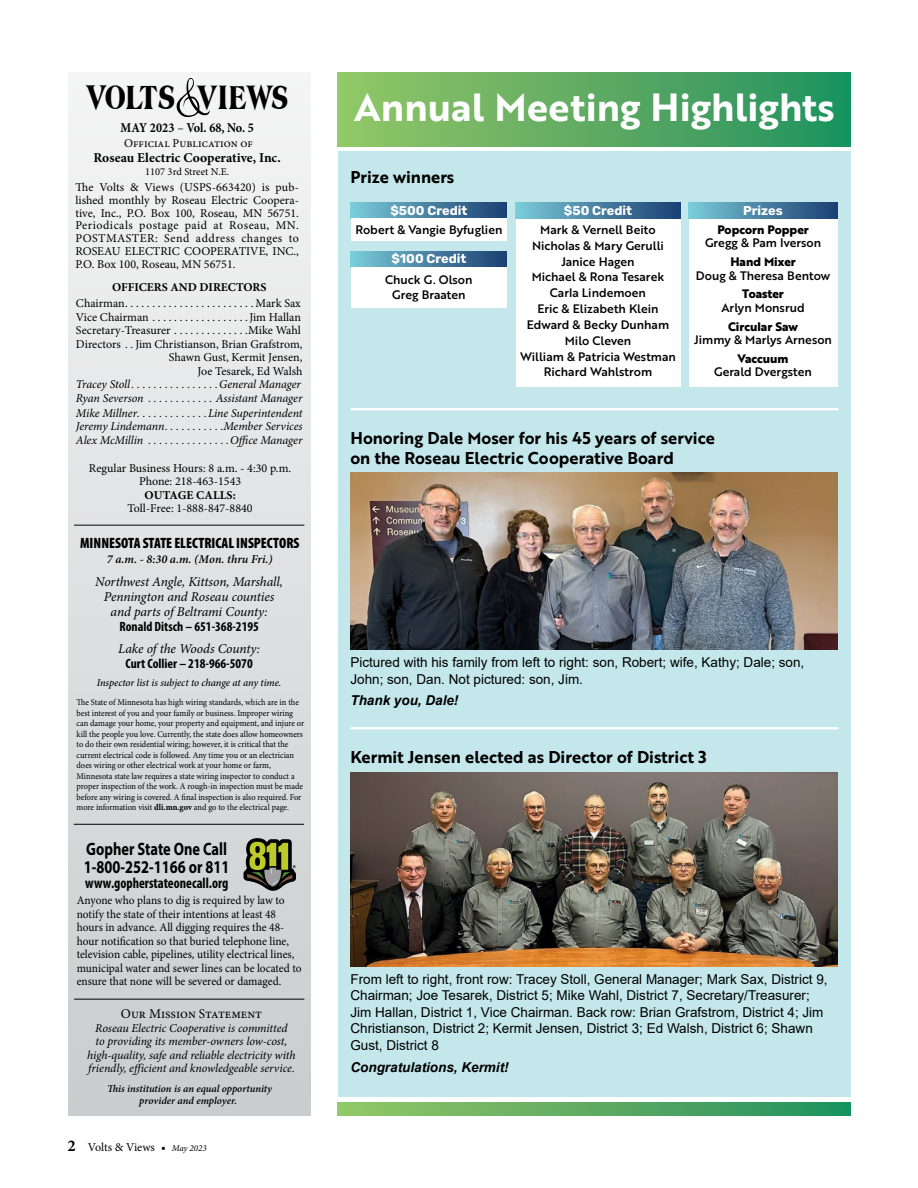
<style>
.page{position:relative;width:918px;height:1188px;background:#fff}
.page>*{position:absolute;margin:0;border:0;box-sizing:border-box;transform-origin:0 0}
.t1{font:38.25px "Brother 1816 Bold";color:#fff}
.t2{font:800 condensed 36px "Americana BT";letter-spacing:-.01em;color:#000;scale:.89 1}
.t3{font:800 condensed 35.55px "Americana BT";letter-spacing:.04em;color:#000;scale:.89 1}
.t4{font:700 18px/18px "Myriad Pro";color:#000;scale:.8 1}
.t5{font:16.65px/19.5px "Brother 1816 Bold";color:#000}
.t6{font:900 condensed 15px "Myriad Pro";color:#000}
.t7{font:700 condensed 15px "Myriad Pro";color:#000;scale:.93 1}
.t8{font:13.65px/16.5px "Arial";color:#000}
.t9{font:italic 700 13.65px "Arial";color:#000}
.t10{font:italic 13.5px/15px "Minion Pro";letter-spacing:-.01em;color:#000;text-align:center}
.t11{font:700 condensed 13.5px "Myriad Pro";color:#000}
.t12{font:700 13.5px "Minion Pro";color:#000}
.t13{font:13.5px "Minion Pro";color:#000}
.t14{font:700 13.5px "Minion Pro";color:#000;scale:.9 1}
.t15{font:700 12.75px "Rubik";color:#fff}
.t16{font:12px/12.8px "Minion Pro";color:#000;text-align:justify}
.t17{font:italic 12px/13.5px "Minion Pro";letter-spacing:-.005em;color:#000}
.t18{font:12px/15.9px "Brother 1816 Medium";color:#010101;text-align:center}
.t19{font:12px/13.5px "Minion Pro";color:#000;scale:.95 1}
.t20{font:700 12px "Brother 1816 Extra";color:#010101}
.t21{font:700 12px "Minion Pro";color:#000}
.t22{font:italic 600 12px "Minion Pro";color:#000}
.t23{font:italic 600 10.5px/12px "Minion Pro";letter-spacing:-.005em;color:#000;text-align:center}
.t24{font:italic 500 10.5px "Minion Pro";letter-spacing:-.01em;color:#000}
.t25{font:10.5px "Minion Pro";color:#000}
.t26{font:9px/10.5px "Minion Pro";letter-spacing:-.005em;color:#000;scale:.93 1}
.s1{font-weight:400}
.s2{font-weight:700}
.s3{font-weight:700;font-size:16.5px}
.s4{font-style:italic;font-size:9px}
</style>
<div class="page">
<div style="left:338px;top:151px;width:513px;height:946px;background:#c3e7eb"></div>
<div style="left:338px;top:72px;width:513px;height:75px;background:linear-gradient(to right,#96c667,#20915f)"></div>
<svg style="left:338px;top:1102px;width:513px;height:14px"></svg>
<div style="left:68px;top:72px;width:242px;height:1044px;background:linear-gradient(to bottom,#f5f5f5,#cacbcd)"></div>
<hr style="left:74px;top:525px;width:230px;height:1px;background:#000">
<hr style="left:74px;top:824px;width:230px;height:1px;background:#000">
<hr style="left:74px;top:999px;width:230px;height:1px;background:#000">
<svg style="left:244px;top:838px;width:52px;height:53px"></svg>
<img style="left:350px;top:772px;width:488px;height:195px">
<img style="left:350px;top:472px;width:488px;height:178px">
<hr style="left:351px;top:727px;width:487px;height:2px;background:#fff">
<hr style="left:351px;top:408px;width:487px;height:2px;background:#fff">
<div style="left:351px;top:203px;width:156px;height:16px;background:linear-gradient(to right,#7bc9d8,#1b3f71)"></div>
<div style="left:351px;top:219px;width:156px;height:22px;background:#fff"></div>
<div style="left:351px;top:251px;width:156px;height:16px;background:linear-gradient(to right,#7bc9d8,#1b3f71)"></div>
<div style="left:351px;top:267px;width:156px;height:41px;background:#fff"></div>
<div style="left:516px;top:203px;width:164px;height:16px;background:linear-gradient(to right,#7ac9d7,#1b3f71)"></div>
<div style="left:516px;top:219px;width:164px;height:168px;background:#fff"></div>
<div style="left:689px;top:203px;width:148px;height:16px;background:linear-gradient(to right,#7bc9d8,#1b3f71)"></div>
<div style="left:689px;top:219px;width:148px;height:168px;background:#fff"></div>
<div style="left:171px;top:76px;width:40px;height:44px;background:#f4f4f4"></div>
<h2 class="t2" style="left:87px;top:74px;width:101px">VOLTS</h2>
<h3 class="t3" style="left:198px;top:75px;width:103px">VIEWS</h3>
<h3 class="t14" style="left:121px;top:118px;width:150px">MAY 2023 <span class="s1">–</span> Vol. 68, No. 5</h3>
<h3 class="t16" style="left:124px;top:137px;width:130px">Official Publication of</h3>
<h3 class="t12" style="left:94px;top:148px;width:189px">Roseau Electric Cooperative, Inc.</h3>
<p class="t25" style="left:145px;top:165px;width:86px">1107 3rd Street N.E.</p>
<p class="t16" style="left:75px;top:181px;width:225px">The Volts &amp; Views (USPS-663420) is pub&shy;lished monthly by Roseau Electric Coopera&shy;tive, Inc., P.O. Box 100, Roseau, MN 56751.<br>Periodicals postage paid at Roseau, MN.<br>POSTMASTER: Send address changes to ROSEAU ELECTRIC COOPERATIVE, INC., P.O. Box 100, Roseau, MN 56751.</p>
<h3 class="t21" style="left:112px;top:278px;width:156px">OFFICERS AND DIRECTORS</h3>
<h3 class="t16" style="left:76px;top:297px;width:53px">Chairman........................</h3>
<h3 class="t16" style="left:256px;top:297px;width:47px">Mark Sax</h3>
<h3 class="t16" style="left:76px;top:311px;width:78px">Vice Chairman..................</h3>
<h3 class="t16" style="left:250px;top:311px;width:53px">Jim Hallan</h3>
<h3 class="t16" style="left:76px;top:324px;width:100px">Secretary-Treasurer..............</h3>
<h3 class="t16" style="left:76px;top:324px;width:228px;line-height:13.5px;text-align:right">Mike Wahl<br>Directors.. Jim Christianson, Brian Grafstrom,<br>Shawn Gust, Kermit Jensen,<br>Joe Tesarek, Ed Walsh</h3>
<h3 class="t17" style="left:76px;top:378px;width:228px">Tracey Stoll . . . . . . . . . . . . . . . General Manager<br>Ryan Severson . . . . . . . . . . . Assistant Manager</h3>
<h3 class="t17" style="left:76px;top:406px;width:228px;text-align:justify">Mike Millner . . . . . . . . . . . . Line Superintendent Jeremy Lindemann . . . . . . . . . . Member Services Alex McMillin . . . . . . . . . . . . . . Office Manager</h3>
<h3 class="t16" style="left:89px;top:461px;width:204px;line-height:13.5px;text-align:center">Regular Business Hours: 8 a.m. - 4:30 p.m.<br>Phone: 218-463-1543</h3>
<h3 class="t21" style="left:145px;top:486px;width:93px">OUTAGE CALLS:</h3>
<h3 class="t16" style="left:128px;top:502px;width:127px">Toll-Free: 1-888-847-8840</h3>
<h3 class="t6" style="left:80px;top:534px;width:221px">MINNESOTA STATE ELECTRICAL INSPECTORS</h3>
<h3 class="t22" style="left:107px;top:551px;width:167px">7 a.m. - 8:30 a.m. (Mon. thru Fri.)</h3>
<h3 class="t10" style="left:95px;top:574px;width:189px">Northwest Angle, Kittson, Marshall,<br>Pennington and Roseau counties and parts of Beltrami County:</h3>
<h3 class="t11" style="left:119px;top:618px;width:141px">Ronald Ditsch – 651-368-2195</h3>
<h3 class="t10" style="left:118px;top:641px;width:143px">Lake of the Woods County:</h3>
<h3 class="t11" style="left:125px;top:655px;width:129px">Curt Collier – 218-966-5070</h3>
<p class="t24" style="left:97px;top:676px;width:186px">Inspector list is subject to change at any time.</p>
<p class="t26" style="left:77px;top:697px;width:246px">The State of Minnesota has high wiring standards, which are in the best interest of you and your family or business. Improper wiring can damage your home, your property and equipment, and injure or kill the people you love. Currently, the state does allow homeowners to do their own residential wiring; however, it is critical that the current electrical code is followed. Any time you or an electrician does wiring or other electrical work at your home or farm, Minnesota state law requires a state wiring inspector to conduct a proper inspection of the work. A rough-in inspection must be made before any wiring is covered. A final inspection is also required. For more information visit <span class="s2">dli.mn.gov</span> and go to the electrical page.</p>
<h3 class="t4" style="left:84px;top:839px;width:183px">Gopher State One Call<br>1-800-252-1166 or 811</h3>
<h3 class="t7" style="left:85px;top:873px;width:156px">www.gopherstateonecall.org</h3>
<p class="t19" style="left:77px;top:894px;width:238px">Anyone who plans to dig is required by law to notify the state of their intentions at least 48 hours in advance. All digging requires the 48- hour notification so that buried telephone line, television cable, pipelines, utility electrical lines, municipal water and sewer lines can be located to ensure that none will be severed or damaged.</p>
<h3 class="t13" style="left:121px;top:1005px;width:143px">Our Mission Statement</h3>
<h3 class="t17" style="left:87px;top:1021px;width:210px;text-align:center">Roseau Electric Cooperative is committed<br>to providing its member-owners low-cost, high-quality, safe and reliable electricity with friendly, efficient and knowledgeable service.</h3>
<p class="t23" style="left:107px;top:1082px;width:166px">This institution is an equal opportunity provider and employer.</p>
<h3 class="t16" style="left:68px;top:1141px;width:141px"><span class="s3">2</span> Volts &amp; Views • <span class="s4">May 2023</span></h3>
<h1 class="t1" style="left:354px;top:78px;width:482px">Annual Meeting Highlights</h1>
<h3 class="t5" style="left:350px;top:166px;width:105px">Prize winners</h3>
<h3 class="t15" style="left:390px;top:203px;width:78px">$500 Credit</h3>
<h3 class="t18" style="left:355px;top:221px;width:148px">Robert &amp; Vangie Byfuglien</h3>
<h3 class="t15" style="left:391px;top:252px;width:77px">$100 Credit</h3>
<h3 class="t18" style="left:385px;top:271px;width:89px">Chuck G. Olson<br>Greg Braaten</h3>
<h3 class="t15" style="left:564px;top:203px;width:70px">$50 Credit</h3>
<h3 class="t18" style="left:520px;top:221px;width:157px">Mark &amp; Vernell Beito<br>Nicholas &amp; Mary Gerulli<br>Janice Hagen<br>Michael &amp; Rona Tesarek<br>Carla Lindemoen<br>Eric &amp; Elizabeth Klein<br>Edward &amp; Becky Dunham<br>Milo Cleven<br>William &amp; Patricia Westman<br>Richard Wahlstrom</h3>
<h3 class="t15" style="left:743px;top:203px;width:41px">Prizes</h3>
<h3 class="t20" style="left:717px;top:220px;width:93px">Popcorn Popper</h3>
<h3 class="t18" style="left:705px;top:235px;width:118px">Gregg &amp; Pam Iverson</h3>
<h3 class="t20" style="left:730px;top:253px;width:67px">Hand Mixer</h3>
<h3 class="t18" style="left:696px;top:267px;width:136px">Doug &amp; Theresa Bentow</h3>
<h3 class="t20" style="left:742px;top:285px;width:43px">Toaster</h3>
<h3 class="t18" style="left:721px;top:299px;width:85px">Arlyn Monsrud</h3>
<h3 class="t20" style="left:728px;top:317px;width:72px">Circular Saw</h3>
<h3 class="t18" style="left:694px;top:331px;width:139px">Jimmy &amp; Marlys Arneson</h3>
<h3 class="t20" style="left:738px;top:349px;width:53px">Vaccuum</h3>
<h3 class="t18" style="left:714px;top:364px;width:99px">Gerald Dvergsten</h3>
<h3 class="t5" style="left:350px;top:428px;width:366px">Honoring Dale Moser for his 45 years of service on the Roseau Electric Cooperative Board</h3>
<h3 class="t8" style="left:350px;top:654px;width:455px">Pictured with his family from left to right: son, Robert; wife, Kathy; Dale; son,<br>John; son, Dan. Not pictured: son, Jim.</h3>
<h3 class="t9" style="left:350px;top:692px;width:110px">Thank you, Dale!</h3>
<h3 class="t5" style="left:350px;top:747px;width:358px">Kermit Jensen elected as Director of District 3</h3>
<p class="t8" style="left:350px;top:971px;width:479px">From left to right, front row: Tracey Stoll, General Manager; Mark Sax, District 9, Chairman; Joe Tesarek, District 5; Mike Wahl, District 7, Secretary/Treasurer; Jim Hallan, District 1, Vice Chairman. Back row: Brian Grafstrom, District 4; Jim Christianson, District 2; Kermit Jensen, District 3; Ed Walsh, District 6; Shawn Gust, District 8</p>
<h3 class="t9" style="left:350px;top:1058px;width:160px">Congratulations, Kermit!</h3>
</div>
